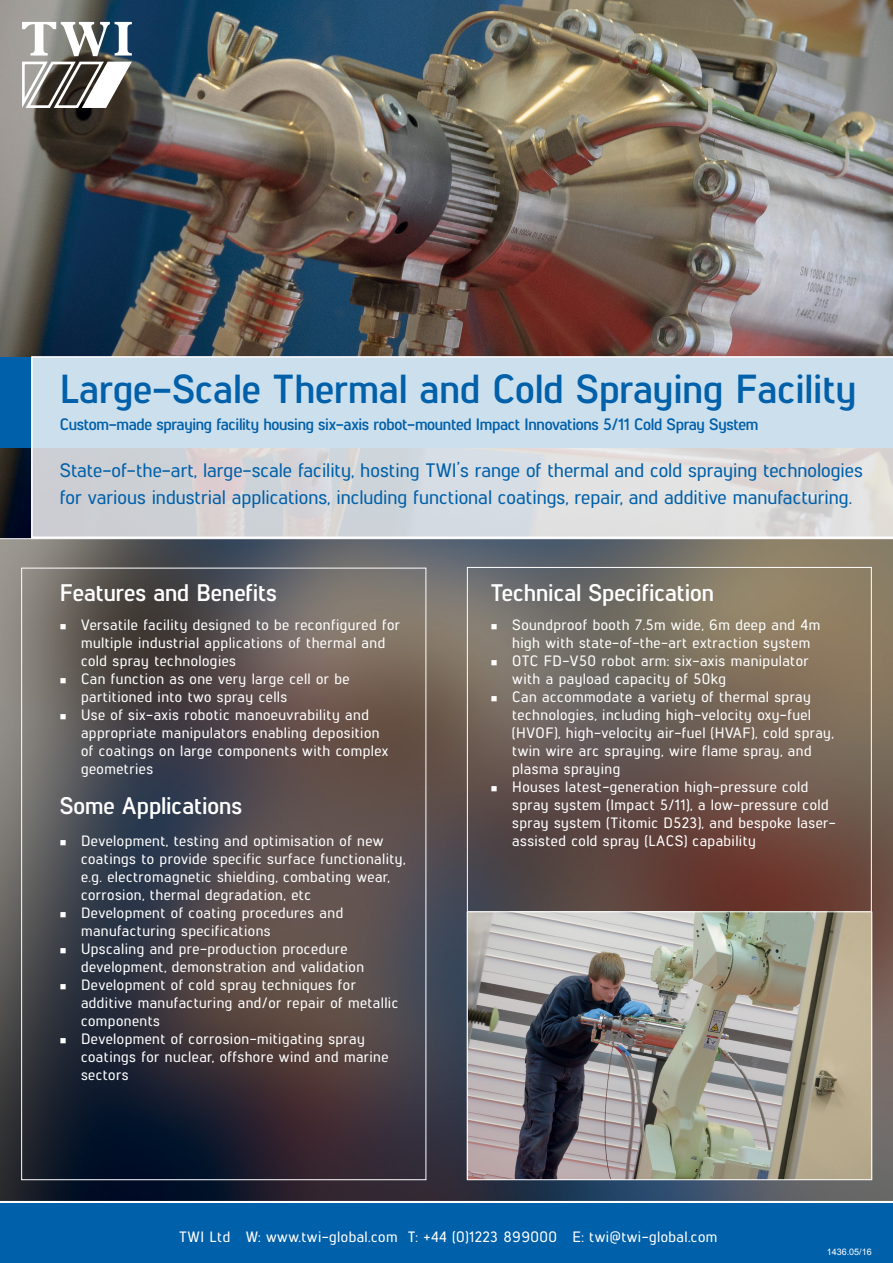
<style>
.page{position:relative;width:893px;height:1263px;background:#fff}
.page>*{position:absolute;margin:0;border:0;box-sizing:border-box;transform-origin:0 0}
.t1{font:700 40.5px "Lintel";color:#0060a9}
.t2{font:700 24px "Lintel";color:#fff}
.t3{font:500 19.5px/27px "Lintel";color:#0060a9}
.t4{font:700 16.5px "Lintel";letter-spacing:-.02em;color:#0060a9}
.t5{font:500 15px/18px "Lintel";letter-spacing:.03em;color:#fff}
.t6{font:9px "Arial";letter-spacing:-.005em;color:#fff}
</style>
<div class="page">
<img style="left:0;top:539px;width:893px;height:662px">
<img style="left:0;top:0;width:893px;height:539px">
<div style="left:0;top:357px;width:893px;height:91px;background:#0060a9"></div>
<svg style="left:21px;top:22px;width:113px;height:90px"></svg>
<svg style="left:31px;top:356px;width:862px;height:182px;background:#d2dce4"></svg>
<img style="left:469px;top:913px;width:401px;height:265px">
<div style="left:467px;top:911px;width:405px;height:269px;border:1px solid #fff"></div>
<div style="left:0;top:1203px;width:893px;height:60px;background:#0060a9"></div>
<svg style="left:61px;top:624px;width:5px;height:5px"></svg>
<svg style="left:61px;top:678px;width:5px;height:5px"></svg>
<svg style="left:61px;top:714px;width:5px;height:5px"></svg>
<svg style="left:61px;top:840px;width:5px;height:5px"></svg>
<svg style="left:61px;top:912px;width:5px;height:5px"></svg>
<svg style="left:61px;top:948px;width:5px;height:5px"></svg>
<svg style="left:61px;top:984px;width:5px;height:5px"></svg>
<svg style="left:61px;top:1038px;width:5px;height:5px"></svg>
<svg style="left:492px;top:624px;width:5px;height:5px"></svg>
<svg style="left:492px;top:660px;width:5px;height:5px"></svg>
<svg style="left:492px;top:696px;width:5px;height:5px"></svg>
<svg style="left:492px;top:786px;width:5px;height:5px"></svg>
<h1 class="t1" style="left:60px;top:360px;width:798px">Large-Scale Thermal and Cold Spraying Facility</h1>
<p class="t4" style="left:60px;top:413px;width:700px">Custom-made spraying facility housing six-axis robot-mounted Impact Innovations 5/11 Cold Spray System</p>
<h3 class="t3" style="left:60px;top:456px;width:805px">State-of-the-art, large-scale facility, hosting TWI’s range of thermal and cold spraying technologies for various industrial applications, including functional coatings, repair, and additive manufacturing.</h3>
<h2 class="t2" style="left:60px;top:575px;width:219px">Features and Benefits</h2>
<p class="t5" style="left:81px;top:615px;width:321px">Versatile facility designed to be reconfigured for multiple industrial applications of thermal and cold spray technologies<br>Can function as one very large cell or be partitioned into two spray cells<br>Use of six-axis robotic manoeuvrability and appropriate manipulators enabling deposition<br>of coatings on large components with complex geometries</p>
<h2 class="t2" style="left:60px;top:788px;width:184px">Some Applications</h2>
<p class="t5" style="left:81px;top:831px;width:326px">Development, testing and optimisation of new coatings to provide specific surface functionality, e.g. electromagnetic shielding, combating wear, corrosion, thermal degradation, etc<br>Development of coating procedures and manufacturing specifications<br>Upscaling and pre-production procedure development, demonstration and validation Development of cold spray techniques for additive manufacturing and/or repair of metallic components<br>Development of corrosion-mitigating spray coatings for nuclear, offshore wind and marine sectors</p>
<h2 class="t2" style="left:491px;top:575px;width:225px">Technical Specification</h2>
<p class="t5" style="left:512px;top:615px;width:325px">Soundproof booth 7.5m wide, 6m deep and 4m high with state-of-the-art extraction system OTC FD-V50 robot arm: six-axis manipulator with a payload capacity of 50kg<br>Can accommodate a variety of thermal spray technologies, including high-velocity oxy-fuel (HVOF), high-velocity air-fuel (HVAF), cold spray, twin wire arc spraying, wire flame spray, and plasma spraying<br>Houses latest-generation high-pressure cold spray system (Impact 5/11), a low-pressure cold spray system (Titomic D523), and bespoke laser&shy;assisted cold spray (LACS) capability</p>
<p class="t5" style="left:179px;top:1227px;width:540px">TWI Ltd W: www.twi-global.com T: +44 (0)1223 899000 E: twi@twi-global.com</p>
<p class="t6" style="left:827px;top:1246px;width:47px">1436.05/16</p>
</div>
